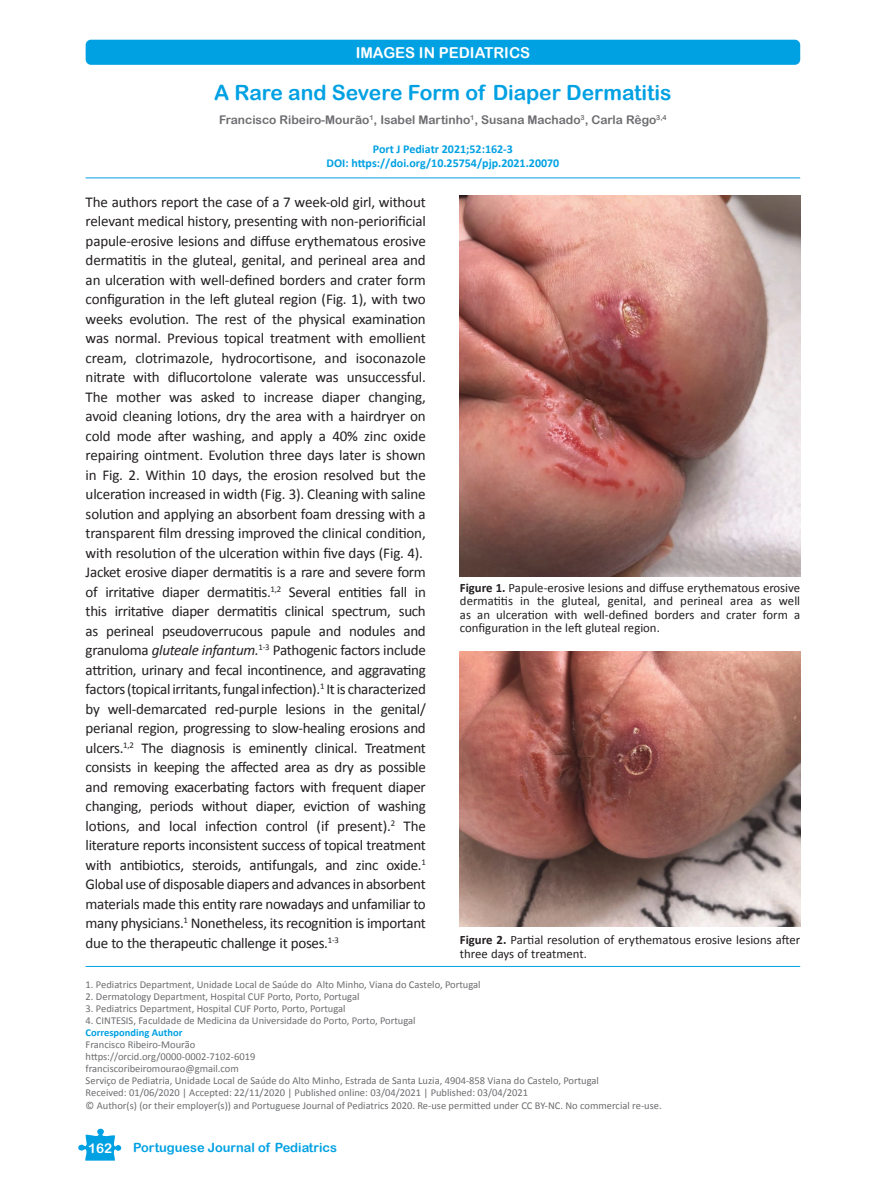
<style>
.page{position:relative;width:884px;height:1192px;background:#fff}
.page>*{position:absolute;margin:0;border:0;box-sizing:border-box;transform-origin:0 0}
.t1{font:21px "Arial Rounded MT Bold";color:#00a1e3}
.t2{font:15px/19.5px "Calibri";letter-spacing:-.02em;color:#231f20}
.t3{font:15px "Arial Rounded MT Bold";color:#fff}
.t4{font:13.5px "Arial Rounded MT Bold";color:#fff}
.t5{font:12.75px/13.5px "Calibri";color:#231f20;text-align:justify}
.t6{font:12.75px "Arial Rounded MT Bold";color:#00a1e3}
.t7{font:12px "Arial Rounded MT Bold";color:#6c6d70}
.t8{font:700 12px/14.4px "Calibri";color:#00a1e3;text-align:center}
.t9{font:10.5px/12px "Calibri";color:#6c6d70}
.t10{font:700 10.5px "Calibri";color:#00a1e3}
.s1{font-style:italic}
.s2{font-weight:700}
</style>
<div class="page">
<div style="left:86px;top:40px;width:714px;height:25px;background:#00a1e3;border-radius:5px"></div>
<svg style="left:78px;top:1128px;width:43px;height:32px"></svg>
<hr style="left:86px;top:177px;width:714px;height:1px;background:#00a1e3">
<hr style="left:86px;top:966px;width:714px;height:1px;background:#00a1e3">
<img style="left:460px;top:195px;width:340px;height:381px">
<img style="left:460px;top:651px;width:340px;height:275px">
<p class="t3" style="left:356px;top:44px;width:176px">IMAGES IN PEDIATRICS</p>
<h1 class="t1" style="left:214px;top:80px;width:459px">A Rare and Severe Form of Diaper Dermatitis</h1>
<p class="t7" style="left:219px;top:113px;width:449px">Francisco Ribeiro-Mourão<sup>1</sup>, Isabel Martinho<sup>1</sup>, Susana Machado<sup>3</sup>, Carla Rêgo<sup>3,4</sup></p>
<p class="t8" style="left:326px;top:141px;width:234px">Port J Pediatr 2021;52:162-3<br>DOI: https://doi.org/10.25754/pjp.2021.20070</p>
<p class="t2" style="left:86px;top:191px;width:342px">The authors report the case of a 7 week-old girl, without relevant medical history, presenting with non-periorificial papule-erosive lesions and diffuse erythematous erosive dermatitis in the gluteal, genital, and perineal area and an ulceration with well-defined borders and crater form configuration in the left gluteal region (Fig. 1), with two weeks evolution. The rest of the physical examination was normal. Previous topical treatment with emollient cream, clotrimazole, hydrocortisone, and isoconazole nitrate with diflucortolone valerate was unsuccessful.<br>The mother was asked to increase diaper changing, avoid cleaning lotions, dry the area with a hairdryer on cold mode after washing, and apply a 40% zinc oxide repairing ointment. Evolution three days later is shown in Fig. 2. Within 10 days, the erosion resolved but the ulceration increased in width (Fig. 3). Cleaning with saline solution and applying an absorbent foam dressing with a transparent film dressing improved the clinical condition, with resolution of the ulceration within five days (Fig. 4).<br>Jacket erosive diaper dermatitis is a rare and severe form of irritative diaper dermatitis.<sup>1,2</sup> Several entities fall in this irritative diaper dermatitis clinical spectrum, such as perineal pseudoverrucous papule and nodules and granuloma <span class="s1">gluteale infantum.</span><sup>1-3</sup> Pathogenic factors include attrition, urinary and fecal incontinence, and aggravating factors (topical irritants, fungal infection).<sup>1</sup> It is characterized by well-demarcated red-purple lesions in the genital/ perianal region, progressing to slow-healing erosions and ulcers.<sup>1,2</sup> The diagnosis is eminently clinical. Treatment consists in keeping the affected area as dry as possible and removing exacerbating factors with frequent diaper changing, periods without diaper, eviction of washing lotions, and local infection control (if present).<sup>2</sup> The literature reports inconsistent success of topical treatment with antibiotics, steroids, antifungals, and zinc oxide.<sup>1<br></sup>Global use of disposable diapers and advances in absorbent materials made this entity rare nowadays and unfamiliar to many physicians.<sup>1</sup> Nonetheless, its recognition is important due to the therapeutic challenge it poses.<sup>1-3</sup></p>
<p class="t5" style="left:460px;top:580px;width:342px"><span class="s2">Figure 1.</span> Papule-erosive lesions and diffuse erythematous erosive dermatitis in the gluteal, genital, and perineal area as well as an ulceration with well-defined borders and crater form a configuration in the left gluteal region.</p>
<p class="t5" style="left:460px;top:932px;width:342px"><span class="s2">Figure 2.</span> Partial resolution of erythematous erosive lesions after three days of treatment.</p>
<p class="t9" style="left:86px;top:978px;width:396px">1. Pediatrics Department, Unidade Local de Saúde do Alto Minho, Viana do Castelo, Portugal</p>
<p class="t9" style="left:86px;top:990px;width:275px">2. Dermatology Department, Hospital CUF Porto, Porto, Portugal</p>
<p class="t9" style="left:86px;top:1002px;width:261px">3. Pediatrics Department, Hospital CUF Porto, Porto, Portugal</p>
<p class="t9" style="left:86px;top:1014px;width:331px">4. CINTESIS, Faculdade de Medicina da Universidade do Porto, Porto, Portugal</p>
<p class="t10" style="left:86px;top:1026px;width:98px">Corresponding Author</p>
<p class="t9" style="left:86px;top:1038px;width:577px">Francisco Ribeiro-Mourão<br>https://orcid.org/0000-0002-7102-6019<br>franciscoribeiromourao@gmail.com<br>Serviço de Pediatria, Unidade Local de Saúde do Alto Minho, Estrada de Santa Luzia, 4904-858 Viana do Castelo, Portugal<br>Received: 01/06/2020 | Accepted: 22/11/2020 | Published online: 03/04/2021 | Published: 03/04/2021<br>© Author(s) (or their employer(s)) and Portuguese Journal of Pediatrics 2020. Re-use permitted under CC BY-NC. No commercial re-use.</p>
<p class="t4" style="left:88px;top:1140px;width:26px">162</p>
<p class="t6" style="left:133px;top:1140px;width:205px">Portuguese Journal of Pediatrics</p>
</div>
